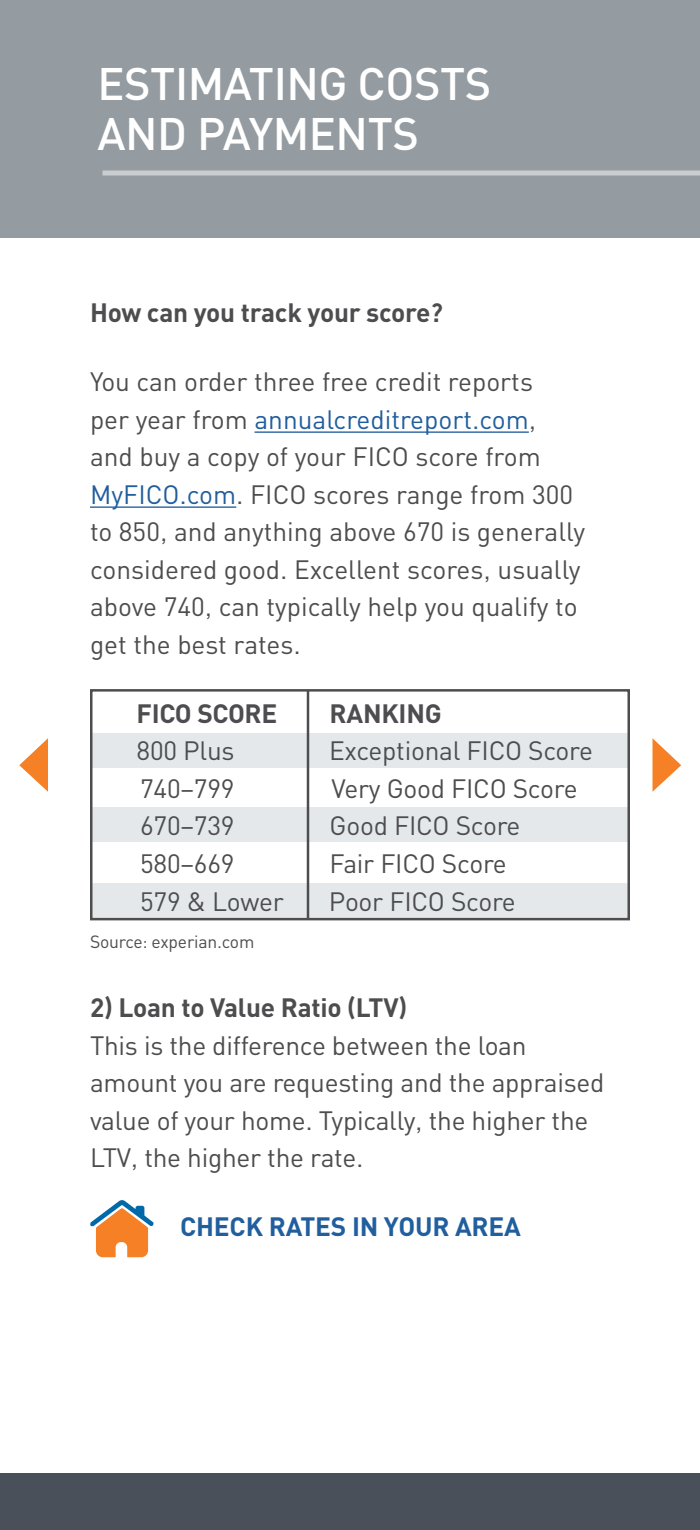
<style>
.page{position:relative;width:700px;height:1530px;background:#fff}
.page>*{position:absolute;margin:0;border:0;box-sizing:border-box;transform-origin:0 0}
.t1{font:500 45px/50px "PNC Sans";letter-spacing:-.01em;color:#fff}
.t2{font:26.25px/37.5px "PNC Sans";letter-spacing:-.01em;color:#4d4d4f}
.t3{font:700 26.25px "PNC Sans";letter-spacing:-.01em;color:#4d4d4f}
.t4{font:700 26.25px "PNC Sans";letter-spacing:-.01em;color:#215e9e}
.t5{font:17.5px "PNC Sans";letter-spacing:-.01em;color:#4d4d4f}
.s1{color:#215e9e}
</style>
<div class="page">
<div style="left:0;top:0;width:700px;height:238px;background:#949ca1"></div>
<div style="left:102px;top:171px;width:598px;height:5px;background:#c9cdcf"></div>
<svg style="left:652px;top:738px;width:29px;height:54px"></svg>
<svg style="left:19px;top:738px;width:29px;height:54px"></svg>
<div style="left:0;top:1474px;width:700px;height:56px;background:#4a5059"></div>
<svg style="left:90px;top:1200px;width:64px;height:57px"></svg>
<div style="left:90px;top:734px;width:537px;height:34px;background:#e4e8ea"></div>
<div style="left:90px;top:808px;width:537px;height:34px;background:#e4e8ea"></div>
<div style="left:90px;top:883px;width:537px;height:35px;background:#e4e8ea"></div>
<hr style="left:255px;top:431px;width:274px;height:2px;background:#215e9e">
<hr style="left:90px;top:506px;width:146px;height:2px;background:#215e9e">
<div style="left:90px;top:689px;width:540px;height:231px;border:2px solid #4d4d4f"></div>
<hr style="left:307px;top:690px;width:2px;height:229px;background:#4d4d4f">
<h1 class="t1" style="left:98px;top:57px;width:395px">ESTIMATING COSTS<br>AND PAYMENTS</h1>
<p class="t3" style="left:90px;top:295px;width:355px">How can you track your score?</p>
<p class="t2" style="left:90px;top:362px;width:497px">You can order three free credit reports<br>per year from <span class="s1">annualcreditreport.com</span>, and buy a copy of your FICO score from <span class="s1">MyFICO.com</span>. FICO scores range from 300 to 850, and anything above 670 is generally considered good. Excellent scores, usually above 740, can typically help you qualify to get the best rates.</p>
<p class="t3" style="left:137px;top:696px;width:142px">FICO SCORE</p>
<p class="t3" style="left:330px;top:696px;width:113px">RANKING</p>
<p class="t2" style="left:137px;top:732px;width:99px">800 Plus</p>
<p class="t2" style="left:329px;top:732px;width:265px">Exceptional FICO Score</p>
<p class="t2" style="left:140px;top:769px;width:96px">740–799</p>
<p class="t2" style="left:331px;top:769px;width:248px">Very Good FICO Score</p>
<p class="t2" style="left:140px;top:807px;width:96px">670–739</p>
<p class="t2" style="left:330px;top:807px;width:192px">Good FICO Score</p>
<p class="t2" style="left:140px;top:844px;width:96px">580–669</p>
<p class="t2" style="left:329px;top:844px;width:179px">Fair FICO Score</p>
<p class="t2" style="left:140px;top:882px;width:145px">579 &amp; Lower</p>
<p class="t2" style="left:329px;top:882px;width:188px">Poor FICO Score</p>
<p class="t5" style="left:90px;top:931px;width:166px">Source: experian.com</p>
<p class="t3" style="left:90px;top:990px;width:319px">2) Loan to Value Ratio (LTV)</p>
<p class="t2" style="left:90px;top:1026px;width:516px">This is the difference between the loan amount you are requesting and the appraised value of your home. Typically, the higher the LTV, the higher the rate.</p>
<p class="t4" style="left:180px;top:1210px;width:342px">CHECK RATES IN YOUR AREA</p>
</div>
